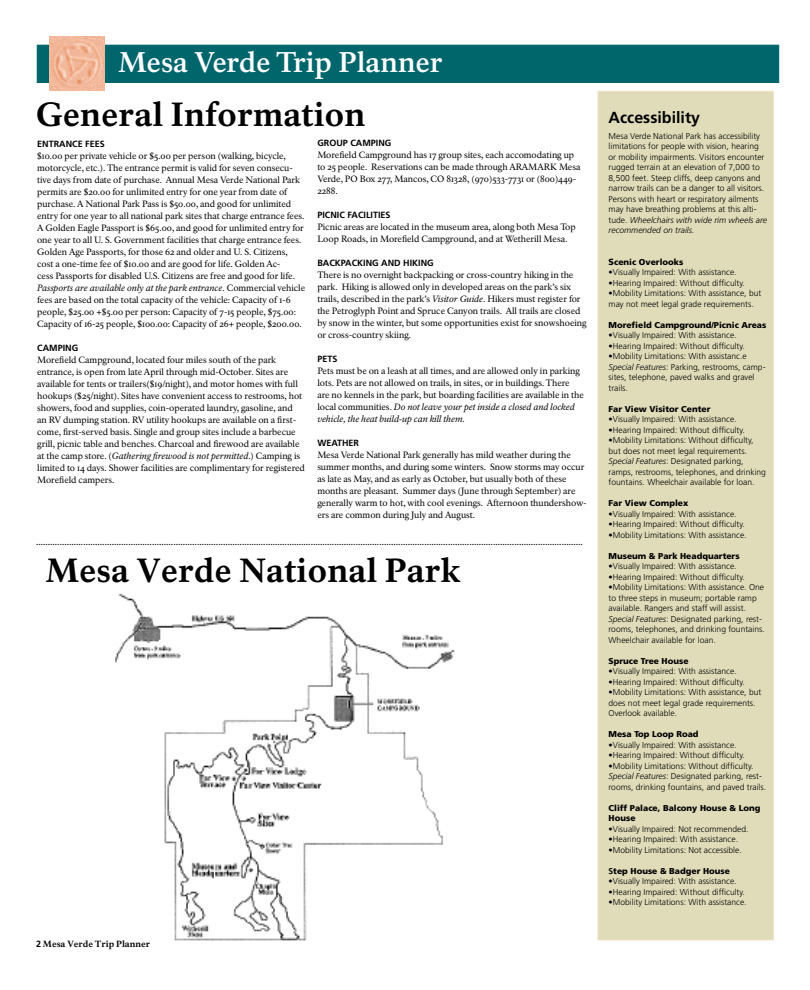
<style>
.page{position:relative;width:810px;height:990px;background:#fff}
.page>*{position:absolute;margin:0;border:0;box-sizing:border-box;transform-origin:0 0}
.t1{font:700 33px "NPS Rawlinson Two";color:#000}
.t2{font:700 28px "NPS Rawlinson";letter-spacing:-.005em;color:#fff}
.t3{font:700 16px "Frutiger";color:#000}
.t4{font:9px/12px "NPS Rawlinson";color:#000}
.t5{font:700 9px "Frutiger";color:#000}
.t6{font:700 8.8px "NPS Rawlinson Two";color:#000}
.t7{font:300 8.5px/10.5px "Frutiger";color:#000}
.t8{font:900 8.5px/10.5px "Frutiger";color:#000}
.t9{font:700 8px "NPS Rawlinson";color:#000}
.s1{font-style:italic}
.s2{font-family:"Frutiger";font-size:9px}
.s3{font-size:9px}
.s4{font-weight:700}
</style>
<div class="page">
<img style="left:115px;top:593px;width:340px;height:348px">
<div style="left:598px;top:91px;width:176px;height:849px;background:#e0dcb9"></div>
<div style="left:597px;top:91px;width:177px;height:849px;border:1px solid #f2e3ca"></div>
<div style="left:37px;top:45px;width:742px;height:37px;background:#00666c"></div>
<div style="left:37px;top:45px;width:742px;height:38px;border:1px solid #00666c"></div>
<img style="left:49px;top:37px;width:55px;height:54px">
<h2 class="t2" style="left:118px;top:45px;width:326px">Mesa Verde Trip Planner</h2>
<h1 class="t1" style="left:36px;top:94px;width:331px">General Information</h1>
<p class="t5" style="left:37px;top:138px;width:69px">ENTRANCE FEES</p>
<p class="t4" style="left:37px;top:150px;width:269px">$10.00 per private vehicle or $5.00 per person (walking, bicycle, motorcycle, etc.). The entrance permit is valid for seven consecu&shy;tive days from date of purchase. Annual Mesa Verde National Park permits are $20.00 for unlimited entry for one year from date of purchase. A National Park Pass is $50.00, and good for unlimited entry for one year to all national park sites that charge entrance fees.<br>A Golden Eagle Passport is $65.00, and good for unlimited entry for one year to all U. S. Government facilities that charge entrance fees.<br>Golden Age Passports, for those 62 and older and U. S. Citizens, cost a one-time fee of $10.00 and are good for life. Golden Ac-<br>cess Passports for disabled U.S. Citizens are free and good for life.<br><span class="s1">Passports are available only at the park entrance.</span> Commercial vehicle fees are based on the total capacity of the vehicle: Capacity of 1-6 people, $25.00 +$5.00 per person: Capacity of 7-15 people, $75.00:<br>Capacity of 16-25 people, $100.00: Capacity of 26+ people, $200.00.</p>
<p class="t5" style="left:37px;top:342px;width:42px">CAMPING</p>
<p class="t4" style="left:37px;top:354px;width:269px">Morefield Campground, located four miles south of the park entrance, is open from late April through mid-October. Sites are available for tents or trailers($19/night), and motor homes with full hookups ($25/night). Sites have convenient access to restrooms, hot showers, food and supplies, coin-operated laundry, gasoline, and<br>an RV dumping station. RV utility hookups are available on a first&shy;come, first-served basis. Single and group sites include a barbecue grill, picnic table and benches. Charcoal and firewood are available at the camp store. (<span class="s1">Gathering firewood is not permitted</span>.) Camping is limited to 14 days. Shower facilities are complimentary for registered Morefield campers.</p>
<p class="t5" style="left:317px;top:138px;width:75px">GROUP CAMPING</p>
<p class="t4" style="left:317px;top:149px;width:265px">Morefield Campground has 17 group sites, each accomodating up to 25 people. Reservations can be made through ARAMARK Mesa Verde, PO Box 277, Mancos, CO 81328, (970)533-7731 or (800)449- 2288.</p>
<p class="t5" style="left:317px;top:210px;width:75px">PICNIC FACILITIES</p>
<p class="t4" style="left:317px;top:221px;width:260px">Picnic areas are located in the museum area, along both Mesa Top<br>Loop Roads, in Morefield Campground, and at Wetherill Mesa.</p>
<p class="t5" style="left:317px;top:258px;width:118px">BACKPACKING AND HIKING</p>
<p class="t4" style="left:317px;top:269px;width:271px">There is no overnight backpacking or cross-country hiking in the park. Hiking is allowed only in developed areas on the park’s six trails, described in the park’s <span class="s1">Visitor Guide</span>. Hikers must register for the Petroglyph Point and Spruce Canyon trails. All trails are closed by snow in the winter, but some opportunities exist for snowshoeing or cross-country skiing.</p>
<p class="t5" style="left:317px;top:354px;width:22px">PETS</p>
<p class="t4" style="left:317px;top:365px;width:268px">Pets must be on a leash at all times, and are allowed only in parking lots. Pets are not allowed on trails, in sites, or in buildings. There are no kennels in the park, but boarding facilities are available in the local communities. <span class="s1">Do not leave your pet inside a closed and locked vehicle, the heat build-up can kill them.</span></p>
<p class="t5" style="left:317px;top:438px;width:43px">WEATHER</p>
<p class="t4" style="left:317px;top:449px;width:271px">Mesa Verde National Park generally has mild weather during the summer months, and during some winters. Snow storms may occur as late as May, and as early as October, but usually both of these months are pleasant. Summer days (June through September) are generally warm to hot, with cool evenings. Afternoon thundershow&shy;ers are common during July and August.</p>
<p class="t9" style="left:36px;top:537px;width:549px">.......................................................................................................................................................................................................................................</p>
<h1 class="t1" style="left:45px;top:550px;width:417px">Mesa Verde National Park</h1>
<p class="t6" style="left:36px;top:939px;width:116px"><span class="s2">2</span> Mesa Verde Trip Planner</p>
<h3 class="t3" style="left:609px;top:108px;width:93px">Accessibility</h3>
<p class="t7" style="left:609px;top:131px;width:160px">Mesa Verde National Park has accessibility limitations for people with vision, hearing or mobility impairments. Visitors encounter rugged terrain at an elevation of 7,000 to 8,500 feet. Steep cliffs, deep canyons and narrow trails can be a danger to all visitors.<br>Persons with heart or respiratory ailments may have breathing problems at this alti&shy;tude. <span class="s1">Wheelchairs with wide rim wheels are recommended on trails.</span></p>
<p class="t8" style="left:609px;top:257px;width:76px"><span class="s3">S</span>cenic Overlooks</p>
<p class="t7" style="left:609px;top:267px;width:130px"><span class="s4">•</span>Visually Impaired: With assistance.</p>
<p class="t7" style="left:609px;top:278px;width:138px"><span class="s4">•</span>Hearing Impaired: Without difficulty.</p>
<p class="t7" style="left:609px;top:288px;width:154px"><span class="s4">•</span>Mobility Limitations: With assistance, but may not meet legal grade requirements.</p>
<p class="t8" style="left:609px;top:320px;width:159px">Morefield Campground/Picnic Areas</p>
<p class="t7" style="left:609px;top:330px;width:130px"><span class="s4">•</span>Visually Impaired: With assistance.</p>
<p class="t7" style="left:609px;top:341px;width:138px"><span class="s4">•</span>Hearing Impaired: Without difficulty.</p>
<p class="t7" style="left:609px;top:351px;width:158px"><span class="s4">•</span>Mobility Limitations: With assistanc.e <span class="s1">Special Features</span>: Parking, restrooms, camp&shy;sites, telephone, paved walks and gravel trails.</p>
<p class="t8" style="left:609px;top:404px;width:103px">Far View Visitor Center</p>
<p class="t7" style="left:609px;top:414px;width:130px"><span class="s4">•</span>Visually Impaired: With assistance.</p>
<p class="t7" style="left:609px;top:425px;width:138px"><span class="s4">•</span>Hearing Impaired: Without difficulty.</p>
<p class="t7" style="left:609px;top:435px;width:159px"><span class="s4">•</span>Mobility Limitations: Without difficulty, but does not meet legal requirements.<br><span class="s1">Special Features</span>: Designated parking, ramps, restrooms, telephones, and drinking fountains. Wheelchair available for loan.</p>
<p class="t8" style="left:609px;top:498px;width:81px">Far View Complex</p>
<p class="t7" style="left:609px;top:509px;width:130px"><span class="s4">•</span>Visually Impaired: With assistance.</p>
<p class="t7" style="left:609px;top:519px;width:138px"><span class="s4">•</span>Hearing Impaired: Without difficulty.</p>
<p class="t7" style="left:609px;top:530px;width:140px"><span class="s4">•</span>Mobility Limitations: With assistance.</p>
<p class="t8" style="left:609px;top:551px;width:133px">Museum &amp; Park Headquarters</p>
<p class="t7" style="left:609px;top:561px;width:130px"><span class="s4">•</span>Visually Impaired: With assistance.</p>
<p class="t7" style="left:609px;top:572px;width:138px"><span class="s4">•</span>Hearing Impaired: Without difficulty.</p>
<p class="t7" style="left:609px;top:582px;width:158px"><span class="s4">•</span>Mobility Limitations: With assistance. One to three steps in museum; portable ramp available. Rangers and staff will assist.<br><span class="s1">Special Features</span>: Designated parking, rest&shy;rooms, telephones, and drinking fountains.<br>Wheelchair available for loan.</p>
<p class="t8" style="left:609px;top:656px;width:81px">Spruce Tree House</p>
<p class="t7" style="left:609px;top:666px;width:130px"><span class="s4">•</span>Visually Impaired: With assistance.</p>
<p class="t7" style="left:609px;top:677px;width:138px"><span class="s4">•</span>Hearing Impaired: Without difficulty.</p>
<p class="t7" style="left:609px;top:687px;width:154px"><span class="s4">•</span>Mobility Limitations: With assistance, but does not meet legal grade requirements.<br>Overlook available.</p>
<p class="t8" style="left:609px;top:729px;width:92px">Mesa Top Loop Road</p>
<p class="t7" style="left:609px;top:740px;width:130px"><span class="s4">•</span>Visually Impaired: With assistance.</p>
<p class="t7" style="left:609px;top:750px;width:138px"><span class="s4">•</span>Hearing Impaired: Without difficulty.</p>
<p class="t7" style="left:609px;top:761px;width:159px"><span class="s4">•</span>Mobility Limitations: Without difficulty.<br><span class="s1">Special Features</span>: Designated parking, rest&shy;rooms, drinking fountains, and paved trails.</p>
<p class="t8" style="left:609px;top:803px;width:153px">Cliff Palace, Balcony House &amp; Long<br>House</p>
<p class="t7" style="left:609px;top:824px;width:142px"><span class="s4">•</span>Visually Impaired: Not recommended.</p>
<p class="t7" style="left:609px;top:834px;width:131px"><span class="s4">•</span>Hearing Impaired: With assistance.</p>
<p class="t7" style="left:609px;top:845px;width:135px"><span class="s4">•</span>Mobility Limitations: Not accessible.</p>
<p class="t8" style="left:609px;top:866px;width:123px"><span class="s4">S</span>tep House &amp; Badger House</p>
<p class="t7" style="left:609px;top:876px;width:130px"><span class="s4">•</span>Visually Impaired: With assistance.</p>
<p class="t7" style="left:609px;top:887px;width:138px"><span class="s4">•</span>Hearing Impaired: Without difficulty.</p>
<p class="t7" style="left:609px;top:897px;width:140px"><span class="s4">•</span>Mobility Limitations: With assistance.</p>
</div>
